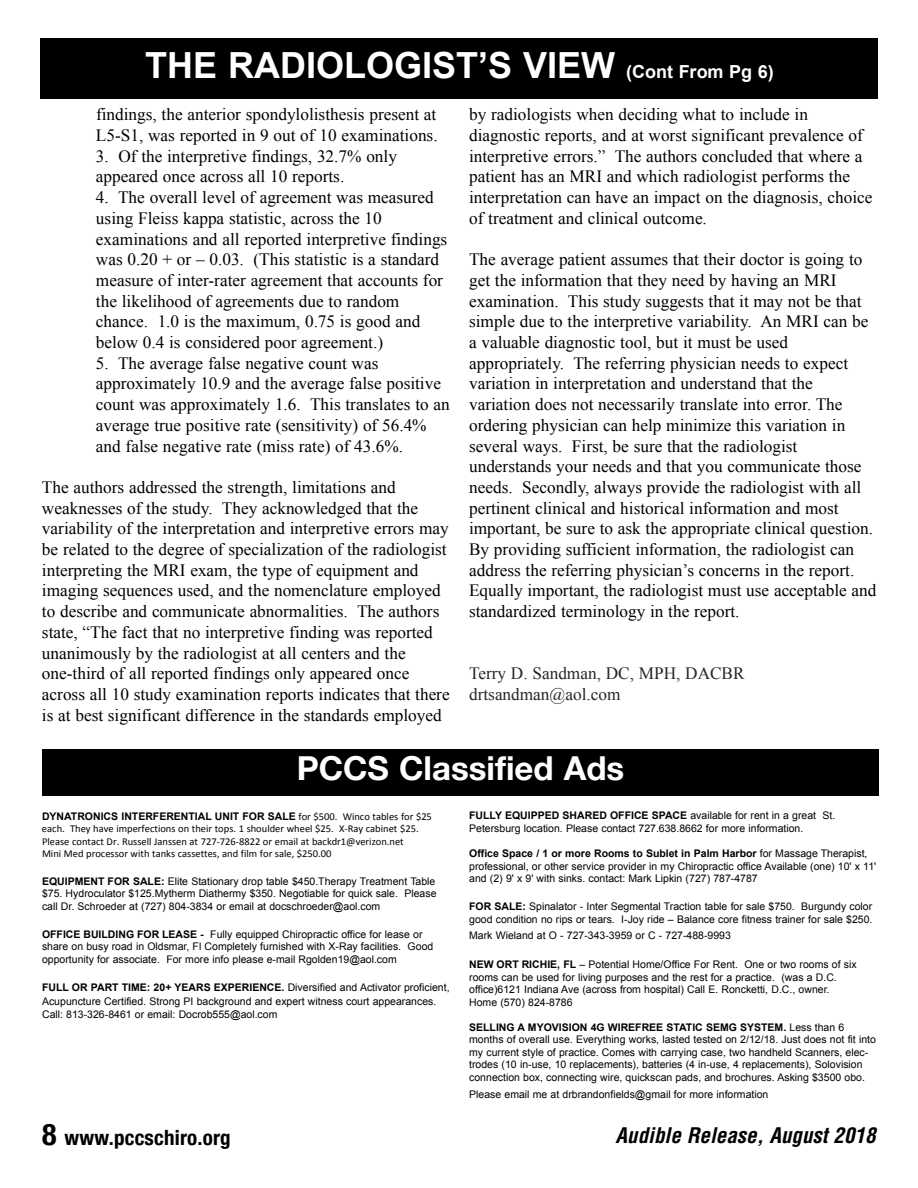
<style>
.page{position:relative;width:918px;height:1188px;background:#fff}
.page>*{position:absolute;margin:0;border:0;box-sizing:border-box;transform-origin:0 0}
.t1{font:700 36px "Arial";color:#fff}
.t2{font:700 33px "Helvetica Neue";color:#fff}
.t3{font:italic 700 condensed 21px "Helvetica";color:#000}
.t4{font:700 condensed 21px "Helvetica Neue";letter-spacing:.01em;color:#000}
.t5{font:17.25px/20.7px "Times New Roman";color:#000}
.t6{font:17.25px/20.7px "Times New Roman";color:#262626}
.t7{font:10.5px/12.6px "Arial";color:#000}
.t8{font:10.5px/12.6px "Calibri";color:#000}
.t9{font:700 10.5px "Arial";color:#000}
.s1{font-size:18px}
.s2{font-family:"Calibri";font-weight:400}
.s3{font-weight:700}
.s4{font-size:30px}
</style>
<div class="page">
<div style="left:42px;top:749px;width:837px;height:47px;background:#000"></div>
<div style="left:40px;top:38px;width:838px;height:61px;background:#000"></div>
<h1 class="t1" style="left:145px;top:45px;width:630px">THE RADIOLOGIST’S VIEW <span class="s1">(Cont From Pg 6)</span></h1>
<p class="t5" style="left:96px;top:104px;width:343px">findings, the anterior spondylolisthesis present at<br>L5-S1, was reported in 9 out of 10 examinations.</p>
<p class="t5" style="left:96px;top:146px;width:303px">3. Of the interpretive findings, 32.7% only appeared once across all 10 reports.</p>
<p class="t5" style="left:96px;top:187px;width:353px">4. The overall level of agreement was measured using Fleiss kappa statistic, across the 10 examinations and all reported interpretive findings was 0.20 + or – 0.03. (This statistic is a standard measure of inter-rater agreement that accounts for the likelihood of agreements due to random chance. 1.0 is the maximum, 0.75 is good and below 0.4 is considered poor agreement.)</p>
<p class="t5" style="left:96px;top:353px;width:355px">5. The average false negative count was approximately 10.9 and the average false positive count was approximately 1.6. This translates to an average true positive rate (sensitivity) of 56.4% and false negative rate (miss rate) of 43.6%.</p>
<p class="t5" style="left:42px;top:477px;width:409px">The authors addressed the strength, limitations and weaknesses of the study. They acknowledged that the variability of the interpretation and interpretive errors may be related to the degree of specialization of the radiologist interpreting the MRI exam, the type of equipment and imaging sequences used, and the nomenclature employed to describe and communicate abnormalities. The authors state, “The fact that no interpretive finding was reported unanimously by the radiologist at all centers and the one-third of all reported findings only appeared once across all 10 study examination reports indicates that there is at best significant difference in the standards employed</p>
<p class="t5" style="left:469px;top:104px;width:405px">by radiologists when deciding what to include in diagnostic reports, and at worst significant prevalence of interpretive errors.” The authors concluded that where a patient has an MRI and which radiologist performs the interpretation can have an impact on the diagnosis, choice of treatment and clinical outcome.</p>
<p class="t5" style="left:469px;top:249px;width:409px">The average patient assumes that their doctor is going to get the information that they need by having an MRI examination. This study suggests that it may not be that simple due to the interpretive variability. An MRI can be a valuable diagnostic tool, but it must be used appropriately. The referring physician needs to expect variation in interpretation and understand that the variation does not necessarily translate into error. The ordering physician can help minimize this variation in several ways. First, be sure that the radiologist understands your needs and that you communicate those needs. Secondly, always provide the radiologist with all pertinent clinical and historical information and most important, be sure to ask the appropriate clinical question.<br>By providing sufficient information, the radiologist can address the referring physician’s concerns in the report.<br>Equally important, the radiologist must use acceptable and standardized terminology in the report.</p>
<p class="t6" style="left:469px;top:663px;width:277px">Terry D. Sandman, DC, MPH, DACBR drtsandman@aol.com</p>
<h2 class="t2" style="left:297px;top:748px;width:329px">PCCS Classified Ads</h2>
<p class="t9" style="left:42px;top:810px;width:391px">DYNATRONICS INTERFERENTIAL uNIT FOR SALE <span class="s2">for $500. Winco tables for $25</span></p>
<p class="t8" style="left:42px;top:822px;width:378px">each. They have imperfections on their tops. 1 shoulder wheel $25. X-Ray cabinet $25.<br>Please contact Dr. Russell Janssen at 727-726-8822 or email at backdr1@verizon.net<br>Mini Med processor with tanks cassettes, and film for sale, $250.00</p>
<p class="t7" style="left:42px;top:875px;width:396px;text-align:justify"><span class="s3">EquIPMENT FOR SALE:</span> Elite Stationary drop table $450.Therapy Treatment Table $75. Hydroculator $125.Mytherm Diathermy $350. Negotiable for quick sale. Please call Dr. Schroeder at (727) 804-3834 or email at docschroeder@aol.com</p>
<p class="t7" style="left:42px;top:928px;width:393px"><span class="s3">OFFICE BuILDING FOR LEASE -</span> Fully equipped Chiropractic office for lease or share on busy road in Oldsmar, Fl Completely furnished with X-Ray facilities. Good opportunity for associate. For more info please e-mail Rgolden19@aol.com</p>
<p class="t7" style="left:42px;top:981px;width:409px;line-height:13.5px"><span class="s3">FuLL OR PART TIME: 20+ YEARS ExPERIENCE.</span> Diversified and Activator proficient,<br>Acupuncture Certified. Strong PI background and expert witness court appearances.<br>Call: 813-326-8461 or email: Docrob555@aol.com</p>
<p class="t7" style="left:469px;top:809px;width:368px"><span class="s3">FuLLY EquIPPED SHARED OFFICE SPACE</span> available for rent in a great St.<br>Petersburg location. Please contact 727.638.8662 for more information.</p>
<p class="t7" style="left:469px;top:847px;width:409px"><span class="s3">Office Space / 1 or more Rooms to Sublet in Palm Harbor</span> for Massage Therapist, professional, or other service provider in my Chiropractic office Available (one) 10' x 11' and (2) 9' x 9' with sinks. contact: Mark Lipkin (727) 787-4787</p>
<p class="t7" style="left:469px;top:900px;width:405px"><span class="s3">FOR SALE:</span> Spinalator - Inter Segmental Traction table for sale $750. Burgundy color good condition no rips or tears. I-Joy ride – Balance core fitness trainer for sale $250.</p>
<p class="t7" style="left:469px;top:929px;width:263px">Mark Wieland at O - 727-343-3959 or C - 727-488-9993</p>
<p class="t7" style="left:469px;top:958px;width:389px"><span class="s3">NEW ORT RICHIE, FL</span> – Potential Home/Office For Rent. One or two rooms of six rooms can be used for living purposes and the rest for a practice. (was a D.C. office)6121 Indiana Ave (across from hospital) Call E. Roncketti, D.C., owner.<br>Home (570) 824-8786</p>
<p class="t7" style="left:469px;top:1021px;width:408px"><span class="s3">SElling a MyoViSion 4g wirEfrEE Static SEMg SyStEM.</span> Less than 6 months of overall use. Everything works, lasted tested on 2/12/18. Just does not fit into my current style of practice. Comes with carrying case, two handheld Scanners, elec&shy;trodes (10 in-use, 10 replacements), batteries (4 in-use, 4 replacements), Solovision connection box, connecting wire, quickscan pads, and brochures. Asking $3500 obo.</p>
<p class="t7" style="left:469px;top:1088px;width:301px">Please email me at drbrandonfields@gmail for more information</p>
<p class="t4" style="left:42px;top:1125px;width:190px"><span class="s4">8</span> www.pccschiro.org</p>
<p class="t3" style="left:616px;top:1124px;width:261px">Audible Release, August 2018</p>
</div>
